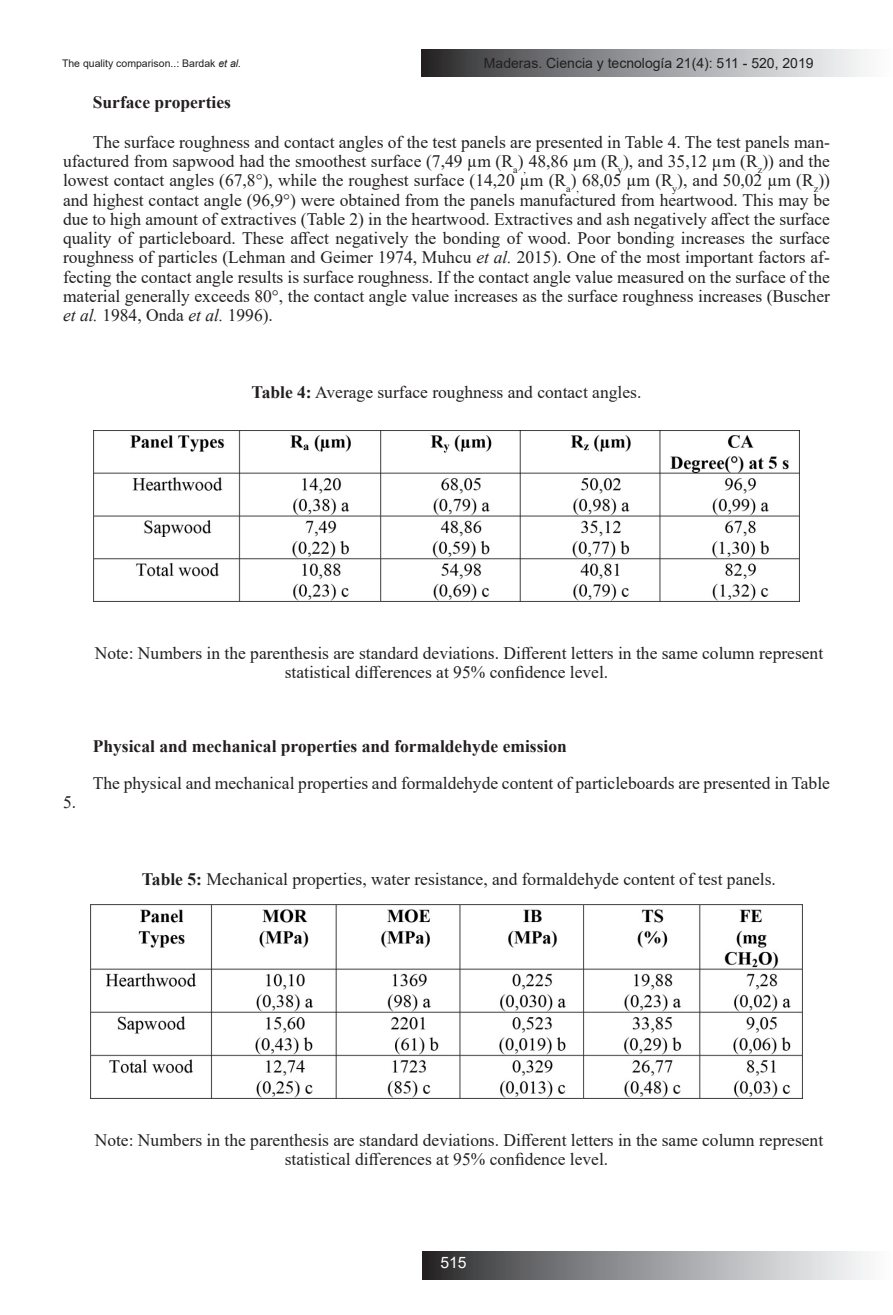
<style>
.page{position:relative;width:893px;height:1315px;background:#fff}
.page>*{position:absolute;margin:0;border:0;box-sizing:border-box;transform-origin:0 0}
.t1{font:17.5px/19.2px "Times New Roman";color:#231f20}
.t2{font:700 17.5px "Times New Roman";color:#231f20}
.t3{font:15.75px "Arial";color:#fff}
.t4{font:14px "Arial";color:#231f20}
.t5{font:10.5px "Arial";color:#231f20}
.s1{font-style:italic}
.s2{font-weight:700}
</style>
<div class="page">
<svg style="left:422px;top:49px;width:444px;height:28px;background:#949597"></svg>
<svg style="left:423px;top:1252px;width:444px;height:27px;background:#949597"></svg>
<img style="left:93px;top:430px;width:706px;height:171px">
<img style="left:90px;top:904px;width:713px;height:195px">
<p class="t5" style="left:62px;top:56px;width:181px">The quality comparison..: Bardak <span class="s1">et al.</span></p>
<p class="t4" style="left:484px;top:53px;width:331px">Maderas. Ciencia y tecnología 21(4): 511 - 520, 2019</p>
<p class="t2" style="left:93px;top:89px;width:140px">Surface properties</p>
<p class="t1" style="left:63px;top:132px;width:768px;text-align:justify;text-indent:30px">The surface roughness and contact angles of the test panels are presented in Table 4. The test panels man&shy;ufactured from sapwood had the smoothest surface (7,49 µm (R<sub>a</sub>)<sub>,</sub> 48,86 µm (R<sub>y</sub>), and 35,12 µm (R<sub>z</sub>)) and the lowest contact angles (67,8°), while the roughest surface (14,20 µm (R<sub>a</sub>)<sub>,</sub> 68,05 µm (R<sub>y</sub>), and 50,02 µm (R<sub>z</sub>)) and highest contact angle (96,9°) were obtained from the panels manufactured from heartwood. This may be due to high amount of extractives (Table 2) in the heartwood. Extractives and ash negatively affect the surface quality of particleboard. These affect negatively the bonding of wood. Poor bonding increases the surface roughness of particles (Lehman and Geimer 1974, Muhcu <span class="s1">et al.</span> 2015). One of the most important factors af&shy;fecting the contact angle results is surface roughness. If the contact angle value measured on the surface of the material generally exceeds 80°, the contact angle value increases as the surface roughness increases (Buscher <span class="s1">et al.</span> 1984, Onda <span class="s1">et al.</span> 1996).</p>
<p class="t1" style="left:252px;top:382px;width:391px"><span class="s2">Table 4:</span> Average surface roughness and contact angles.</p>
<p class="t1" style="left:285px;top:643px;width:540px;text-indent:-190px">Note: Numbers in the parenthesis are standard deviations. Different letters in the same column represent statistical differences at 95% confidence level.</p>
<p class="t1" style="left:63px;top:792px;width:15px">5.</p>
<p class="t2" style="left:93px;top:733px;width:476px">Physical and mechanical properties and formaldehyde emission</p>
<p class="t1" style="left:93px;top:772px;width:739px">The physical and mechanical properties and formaldehyde content of particleboards are presented in Table</p>
<p class="t1" style="left:142px;top:869px;width:636px"><span class="s2">Table 5:</span> Mechanical properties, water resistance, and formaldehyde content of test panels.</p>
<p class="t1" style="left:285px;top:1129px;width:540px;text-indent:-190px">Note: Numbers in the parenthesis are standard deviations. Different letters in the same column represent statistical differences at 95% confidence level.</p>
<p class="t3" style="left:440px;top:1252px;width:28px">515</p>
</div>
